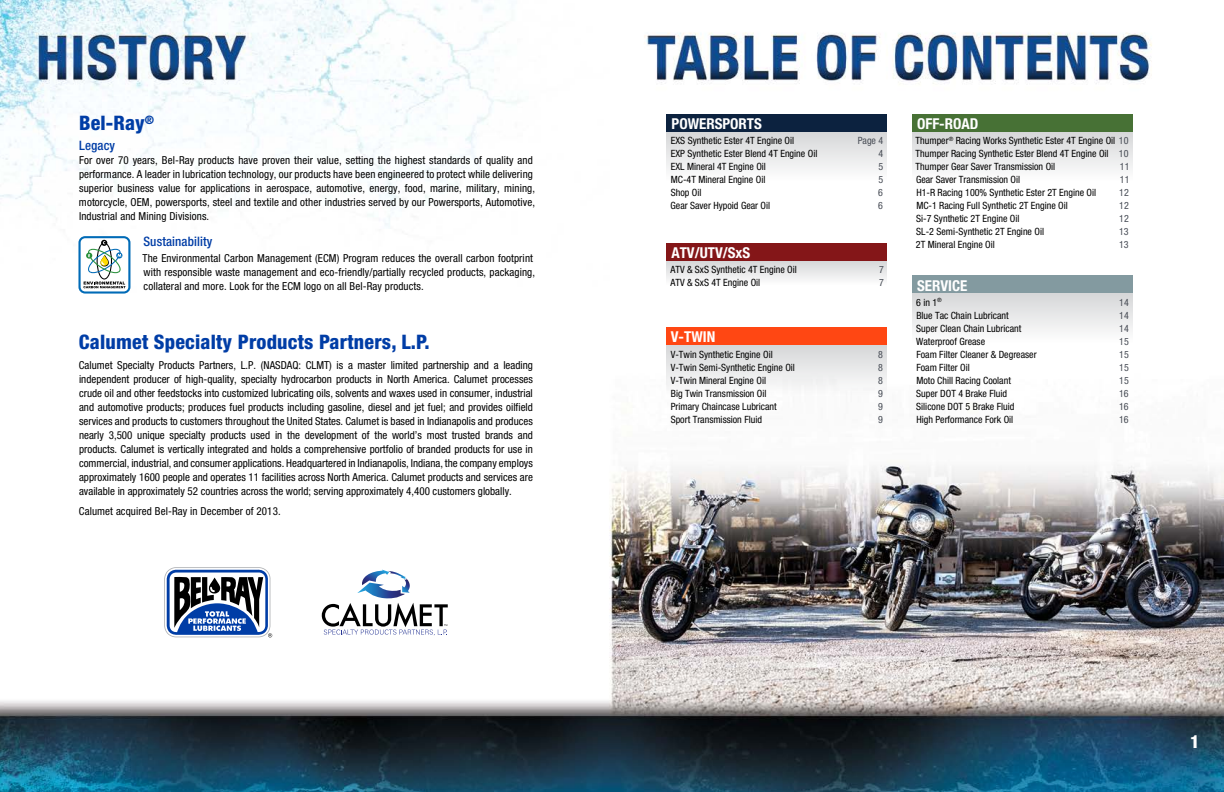
<style>
.page{position:relative;width:1224px;height:792px;background:#fff}
.page>*{position:absolute;margin:0;border:0;box-sizing:border-box;transform-origin:0 0}
.t1{font:800 condensed 20px "Helvetica Neue";letter-spacing:.01em;color:#003da6}
.t2{font:800 condensed 18px "Helvetica Neue";color:#fff}
.t3{font:700 condensed 15px "Helvetica Neue";color:#fff}
.t4{font:500 condensed 13px "Helvetica Neue";letter-spacing:.01em;color:#003da6}
.t5{font:condensed 11px/14px "Helvetica Neue";letter-spacing:.01em;color:#000}
.t6{font:condensed 10px/13px "Helvetica Neue";color:#000}
.t7{font:condensed 10px/13px "Helvetica Neue";color:#474c55;text-align:justify}
.s1{color:#474c55}
</style>
<div class="page">
<img style="left:0;top:0;width:1224px;height:792px">
<svg style="left:322px;top:570px;width:126px;height:65px"></svg>
<svg style="left:78px;top:236px;width:52px;height:58px"></svg>
<svg style="left:164px;top:567px;width:108px;height:71px"></svg>
<div style="left:667px;top:132px;width:220px;height:77px;background:linear-gradient(to bottom,#dbdcdd,#fff)"></div>
<div style="left:912px;top:293px;width:221px;height:77px;background:linear-gradient(to bottom,#dadbdc,#fff)"></div>
<div style="left:667px;top:345px;width:220px;height:78px;background:linear-gradient(to bottom,#dcddde,#fff)"></div>
<div style="left:912px;top:132px;width:221px;height:77px;background:linear-gradient(to bottom,#dbdcdd,#fff)"></div>
<div style="left:667px;top:261px;width:220px;height:38px;background:linear-gradient(to bottom,#dcddde,#fff)"></div>
<div style="left:667px;top:114px;width:220px;height:18px;background:#0c223f"></div>
<div style="left:667px;top:327px;width:220px;height:18px;background:#ff4713"></div>
<div style="left:912px;top:114px;width:221px;height:18px;background:#477135"></div>
<div style="left:667px;top:243px;width:220px;height:18px;background:#841618"></div>
<div style="left:912px;top:275px;width:221px;height:18px;background:#839aa0"></div>
<h1 class="t1" style="left:79px;top:111px;width:77px">Bel-Ray<sup>®</sup></h1>
<p class="t4" style="left:79px;top:138px;width:37px">Legacy</p>
<p class="t5" style="left:79px;top:153px;width:458px">For over 70 years, Bel-Ray products have proven their value, setting the highest standards of quality and performance. A leader in lubrication technology, our products have been engineered to protect while delivering superior business value for applications in aerospace, automotive, energy, food, marine, military, mining, motorcycle, OEM, powersports, steel and textile and other industries served by our Powersports, Automotive, Industrial and Mining Divisions.</p>
<p class="t4" style="left:143px;top:234px;width:71px">Sustainability</p>
<p class="t5" style="left:142px;top:251px;width:394px">The Environmental Carbon Management (ECM) Program reduces the overall carbon footprint with responsible waste management and eco-friendly/partially recycled products, packaging, collateral and more. Look for the ECM logo on all Bel-Ray products.</p>
<h1 class="t1" style="left:79px;top:329px;width:352px">Calumet Specialty Products Partners, L.P.</h1>
<p class="t5" style="left:79px;top:358px;width:456px;text-align:justify">Calumet Specialty Products Partners, L.P. (NASDAQ: CLMT) is a master limited partnership and a leading independent producer of high-quality, specialty hydrocarbon products in North America. Calumet processes crude oil and other feedstocks into customized lubricating oils, solvents and waxes used in consumer, industrial and automotive products; produces fuel products including gasoline, diesel and jet fuel; and provides oilfield services and products to customers throughout the United States. Calumet is based in Indianapolis and produces nearly 3,500 unique specialty products used in the development of the world’s most trusted brands and products. Calumet is vertically integrated and holds a comprehensive portfolio of branded products for use in commercial, industrial, and consumer applications. Headquartered in Indianapolis, Indiana, the company employs approximately 1600 people and operates 11 facilities across North America. Calumet products and services are available in approximately 52 countries across the world; serving approximately 4,400 customers globally.</p>
<p class="t5" style="left:79px;top:504px;width:203px">Calumet acquired Bel-Ray in December of 2013.</p>
<h3 class="t3" style="left:672px;top:115px;width:92px">POWERSPORTS</h3>
<p class="t6" style="left:671px;top:134px;width:148px">EXS Synthetic Ester 4T Engine Oil<br>EXP Synthetic Ester Blend 4T Engine Oil<br>EXL Mineral 4T Engine Oil<br>MC-4T Mineral Engine Oil<br>Shop Oil<br>Gear Saver Hypoid Gear Oil</p>
<p class="t7" style="left:878px;top:134px;width:6px;text-indent:-21px">Page 4<br>4<br>5<br>5<br>6<br>6</p>
<h3 class="t3" style="left:671px;top:244px;width:80px">ATV/UTV/SxS</h3>
<p class="t6" style="left:670px;top:263px;width:128px">ATV &amp; SxS Synthetic 4T Engine Oil<br>ATV &amp; SxS 4T Engine Oil</p>
<h3 class="t3" style="left:671px;top:328px;width:46px">V-TWIN</h3>
<p class="t6" style="left:671px;top:348px;width:126px">V-Twin Synthetic Engine Oil<br>V-Twin Semi-Synthetic Engine Oil<br>V-Twin Mineral Engine Oil<br>Big Twin Transmission Oil<br>Primary Chaincase Lubricant<br>Sport Transmission Fluid</p>
<p class="t7" style="left:879px;top:263px;width:6px">7<br>7</p>
<p class="t7" style="left:878px;top:348px;width:6px">8<br>8<br>8<br>9<br>9<br>9</p>
<h3 class="t3" style="left:917px;top:115px;width:63px">OFF-ROAD</h3>
<p class="t6" style="left:1119px;top:134px;width:12px;text-align:justify;text-indent:-203px">Thumper<sup>®</sup> Racing Works Synthetic Ester 4T Engine Oil <span class="s1">10<br>10<br>11<br>11<br>12<br>12<br>12<br>13<br>13</span></p>
<p class="t6" style="left:916px;top:147px;width:195px">Thumper Racing Synthetic Ester Blend 4T Engine Oil Thumper Gear Saver Transmission Oil<br>Gear Saver Transmission Oil<br>H1-R Racing 100% Synthetic Ester 2T Engine Oil MC-1 Racing Full Synthetic 2T Engine Oil<br>Si-7 Synthetic 2T Engine Oil<br>SL-2 Semi-Synthetic 2T Engine Oil<br>2T Mineral Engine Oil</p>
<h3 class="t3" style="left:917px;top:276px;width:52px">SERVICE</h3>
<p class="t6" style="left:916px;top:296px;width:122px">6 in 1<sup>®<br></sup>Blue Tac Chain Lubricant<br>Super Clean Chain Lubricant<br>Waterproof Grease<br>Foam Filter Cleaner &amp; Degreaser<br>Foam Filter Oil<br>Moto Chill Racing Coolant<br>Super DOT 4 Brake Fluid<br>Silicone DOT 5 Brake Fluid<br>High Performance Fork Oil</p>
<p class="t7" style="left:1119px;top:296px;width:11px">14<br>14<br>14<br>15<br>15<br>15<br>15<br>16<br>16<br>16</p>
<h2 class="t2" style="left:1190px;top:730px;width:11px">1</h2>
</div>
